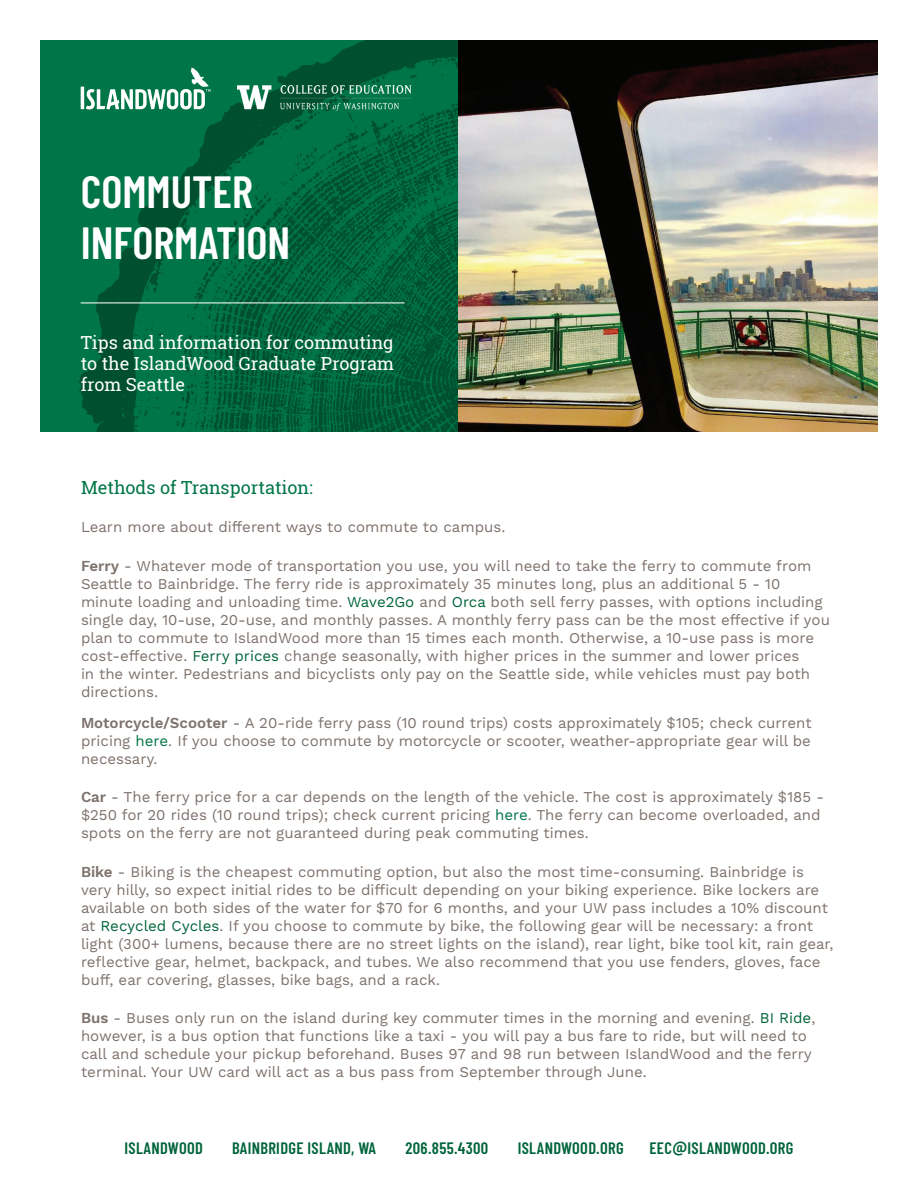
<style>
.page{position:relative;width:918px;height:1188px;background:#fff}
.page>*{position:absolute;margin:0;border:0;box-sizing:border-box;transform-origin:0 0}
.t1{font:600 45px/50.2px "Barlow Condensed";color:#fff}
.t2{font:18px/21px "Roboto Slab";color:#fff;text-align:justify}
.t3{font:18px "Roboto Slab";color:#007548}
.t4{font:600 16.5px "Barlow Condensed";letter-spacing:.02em;color:#00643b}
.t5{font:15px/18px "Work Sans";color:#7d726d}
.s1{font-weight:600}
.s2{color:#00643b}
.s3{color:#007548}
.s4{font-size:19.5px}
</style>
<div class="page">
<img style="left:40px;top:40px;width:838px;height:392px">
<svg style="left:81px;top:67px;width:130px;height:42px"></svg>
<hr style="left:81px;top:302px;width:324px;height:1px;background:#fff">
<img style="left:237px;top:85px;width:175px;height:26px">
<h1 class="t1" style="left:81px;top:164px;width:211px">COMMUTER<br>INFORMATION</h1>
<p class="t2" style="left:81px;top:332px;width:315px">Tips and information for commuting to the IslandWood Graduate Program from Seattle</p>
<p class="t3" style="left:81px;top:475px;width:233px">Methods of Transportation:</p>
<p class="t5" style="left:81px;top:519px;width:426px">Learn more about different ways to commute to campus.</p>
<p class="t5" style="left:81px;top:557px;width:750px"><span class="s1">Ferry</span> - Whatever mode of transportation you use, you will need to take the ferry to commute from Seattle to Bainbridge. The ferry ride is approximately 35 minutes long, plus an additional 5 - 10 minute loading and unloading time. <span class="s2">Wave2Go</span> and <span class="s2">Orca</span> both sell ferry passes, with options including single day, 10-use, 20-use, and monthly passes. A monthly ferry pass can be the most effective if you plan to commute to IslandWood more than 15 times each month. Otherwise, a 10-use pass is more cost-effective. <span class="s2">Ferry prices</span> change seasonally, with higher prices in the summer and lower prices<br>in the winter. Pedestrians and bicyclists only pay on the Seattle side, while vehicles must pay both directions.</p>
<p class="t5" style="left:81px;top:715px;width:732px;text-align:justify"><span class="s1">Motorcycle/Scooter</span> - A 20-ride ferry pass (10 round trips) costs approximately $105; check current pricing <span class="s3">here</span>. If you choose to commute by motorcycle or scooter, weather-appropriate gear will be necessary.</p>
<p class="t5" style="left:81px;top:789px;width:744px"><span class="s1">Car</span> - The ferry price for a car depends on the length of the vehicle. The cost is approximately $185 - $250 for 20 rides (10 round trips); check current pricing <span class="s3">here</span>. The ferry can become overloaded, and spots on the ferry are not guaranteed during peak commuting times.</p>
<p class="t5" style="left:81px;top:863px;width:754px"><span class="s1">Bike</span> - Biking is the cheapest commuting option, but also the most time-consuming. Bainbridge is very hilly, so expect initial rides to be difficult depending on your biking experience. Bike lockers are available on both sides of the water for $70 for 6 months, and your UW pass includes a 10% discount at <span class="s2">Recycled Cycles</span>. If you choose to commute by bike, the following gear will be necessary: a front light (300+ lumens, because there are no street lights on the island), rear light, bike tool kit, rain gear, reflective gear, helmet, backpack, and tubes. We also recommend that you use fenders, gloves, face buff, ear covering, glasses, bike bags, and a rack.</p>
<p class="t5" style="left:81px;top:1010px;width:736px"><span class="s1">Bus</span> - Buses only run on the island during key commuter times in the morning and evening. <span class="s2">BI Ride</span>, however, is a bus option that functions like a taxi - you will pay a bus fare to ride, but will need to call and schedule your pickup beforehand. Buses 97 and 98 run between IslandWood and the ferry terminal. Your UW card will act as a bus pass from September through June.</p>
<p class="t4" style="left:124px;top:1136px;width:80px">ISLANDWOOD</p>
<p class="t4" style="left:232px;top:1136px;width:145px">BAINBRIDGE ISLAND, WA</p>
<p class="t4" style="left:406px;top:1136px;width:84px">206.855.4300</p>
<p class="t4" style="left:518px;top:1136px;width:107px">ISLANDWOOD.ORG</p>
<p class="t4" style="left:649px;top:1136px;width:146px">EEC<span class="s4">@</span>ISLANDWOOD.ORG</p>
</div>
